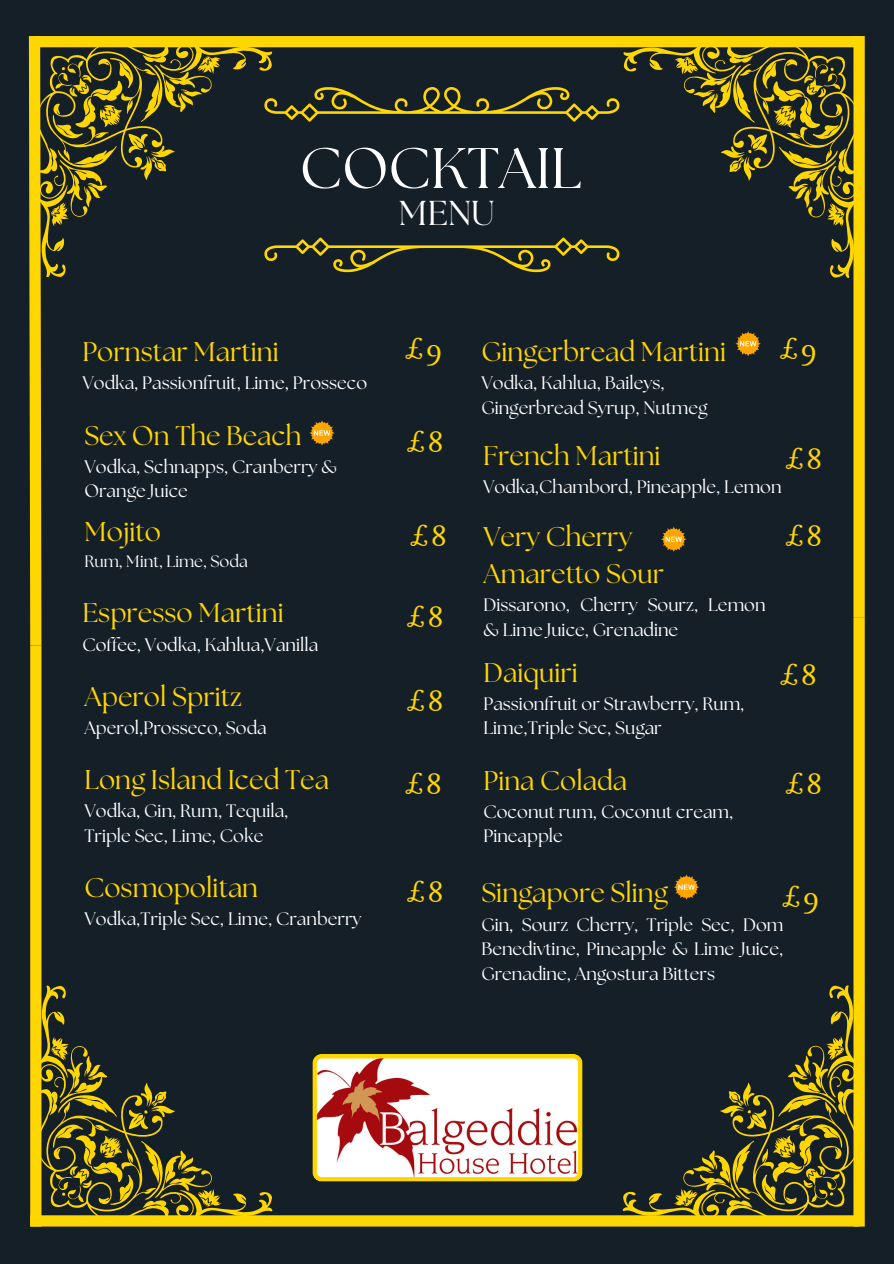
<style>
.page{position:relative;width:894px;height:1264px;background:#fff}
.page>*{position:absolute;margin:0;border:0;box-sizing:border-box;transform-origin:0 0}
.t1{font:57px "The Seasons";color:#fff}
.t2{font:36px "Lancelot";color:#ffd700}
.t3{font:34.5px "The Seasons";color:#fff}
.t4{font:27px "The Seasons";color:#ffd700}
.t5{font:18px/24.8px "The Seasons";color:#fff}
.t6{font:16.5px "The Seasons";color:#fff}
</style>
<div class="page">
<div style="left:0;top:0;width:893px;height:1263px;background:#151f28"></div>
<svg style="left:312px;top:1054px;width:270px;height:127px;background:#ebcab5"></svg>
<svg style="left:41px;top:985px;width:231px;height:230px"></svg>
<svg style="left:622px;top:985px;width:231px;height:230px"></svg>
<svg style="left:47px;top:47px;width:225px;height:230px"></svg>
<svg style="left:623px;top:47px;width:230px;height:231px"></svg>
<div style="left:30px;top:1215px;width:828px;height:11px;background:#ffd700"></div>
<svg style="left:28px;top:36px;width:19px;height:620px"></svg>
<div style="left:30px;top:645px;width:11px;height:581px;background:#ffd700"></div>
<div style="left:36px;top:36px;width:822px;height:11px;background:#ffd700"></div>
<div style="left:853px;top:36px;width:11px;height:581px;background:#ffd700"></div>
<div style="left:853px;top:617px;width:11px;height:609px;background:#ffd700"></div>
<svg style="left:264px;top:87px;width:355px;height:185px"></svg>
<svg style="left:309px;top:420px;width:25px;height:25px"></svg>
<svg style="left:735px;top:331px;width:25px;height:25px"></svg>
<svg style="left:661px;top:526px;width:25px;height:26px"></svg>
<svg style="left:674px;top:874px;width:25px;height:25px"></svg>
<h1 class="t1" style="left:300px;top:142px;width:283px">COCKTAIL</h1>
<h2 class="t3" style="left:399px;top:197px;width:97px">MENU</h2>
<h3 class="t4" style="left:82px;top:340px;width:198px">Pornstar Martini</h3>
<p class="t5" style="left:82px;top:372px;width:286px">Vodka, Passionfruit, Lime, Prosseco</p>
<p class="t4" style="left:84px;top:423px;width:218px">Sex On The Beach</p>
<p class="t5" style="left:84px;top:455px;width:254px">Vodka, Schnapps, Cranberry &amp;<br>Orange Juice</p>
<h3 class="t4" style="left:84px;top:519px;width:78px">Mojito</h3>
<p class="t6" style="left:84px;top:554px;width:165px">Rum, Mint, Lime, Soda</p>
<p class="t4" style="left:82px;top:601px;width:203px">Espresso Martini</p>
<p class="t5" style="left:82px;top:633px;width:237px">Coffee, Vodka, Kahlua,Vanilla</p>
<p class="t4" style="left:84px;top:684px;width:159px">Aperol Spritz</p>
<p class="t5" style="left:84px;top:716px;width:184px">Aperol,Prosseco, Soda</p>
<p class="t4" style="left:84px;top:767px;width:246px">Long Island Iced Tea</p>
<p class="t5" style="left:84px;top:799px;width:206px">Vodka, Gin, Rum, Tequila,</p>
<h3 class="t5" style="left:84px;top:824px;width:180px">Triple Sec, Lime, Coke</h3>
<p class="t4" style="left:84px;top:875px;width:175px">Cosmopolitan</p>
<p class="t5" style="left:84px;top:907px;width:279px">Vodka,Triple Sec, Lime, Cranberry</p>
<p class="t2" style="left:406px;top:331px;width:37px">£9</p>
<p class="t2" style="left:408px;top:424px;width:37px">£8</p>
<p class="t2" style="left:411px;top:518px;width:37px">£8</p>
<h3 class="t2" style="left:408px;top:599px;width:37px">£8</h3>
<p class="t2" style="left:408px;top:682px;width:37px">£8</p>
<p class="t2" style="left:406px;top:765px;width:37px">£8</p>
<p class="t2" style="left:408px;top:873px;width:37px">£8</p>
<h3 class="t2" style="left:781px;top:331px;width:37px">£9</h3>
<h3 class="t4" style="left:481px;top:340px;width:246px">Gingerbread Martini</h3>
<p class="t5" style="left:481px;top:372px;width:227px">Vodka, Kahlua, Baileys,<br>Gingerbread Syrup, Nutmeg</p>
<p class="t4" style="left:483px;top:443px;width:179px">French Martini</p>
<h3 class="t5" style="left:483px;top:475px;width:300px">Vodka,Chambord, Pineapple, Lemon</h3>
<h3 class="t4" style="left:483px;top:524px;width:150px">Very Cherry</h3>
<p class="t4" style="left:483px;top:561px;width:182px">Amaretto Sour</p>
<p class="t5" style="left:483px;top:593px;width:283px">Dissarono, Cherry Sourz, Lemon &amp; Lime Juice, Grenadine</p>
<p class="t4" style="left:483px;top:660px;width:96px">Daiquiri</p>
<p class="t5" style="left:483px;top:692px;width:262px">Passionfruit or Strawberry, Rum,</p>
<p class="t5" style="left:483px;top:717px;width:180px">Lime,Triple Sec, Sugar</p>
<p class="t4" style="left:483px;top:768px;width:145px">Pina Colada</p>
<h3 class="t5" style="left:483px;top:800px;width:251px">Coconut rum, Coconut cream,</h3>
<h3 class="t5" style="left:483px;top:825px;width:81px">Pineapple</h3>
<p class="t4" style="left:481px;top:880px;width:188px">Singapore Sling</p>
<p class="t5" style="left:481px;top:913px;width:303px;text-align:justify">Gin, Sourz Cherry, Triple Sec, Dom Benedivtine, Pineapple &amp; Lime Juice, Grenadine, Angostura Bitters</p>
<h3 class="t2" style="left:786px;top:441px;width:37px">£8</h3>
<p class="t2" style="left:786px;top:518px;width:37px">£8</p>
<p class="t2" style="left:781px;top:656px;width:37px">£8</p>
<p class="t2" style="left:786px;top:766px;width:37px">£8</p>
<p class="t2" style="left:783px;top:879px;width:37px">£9</p>
</div>
